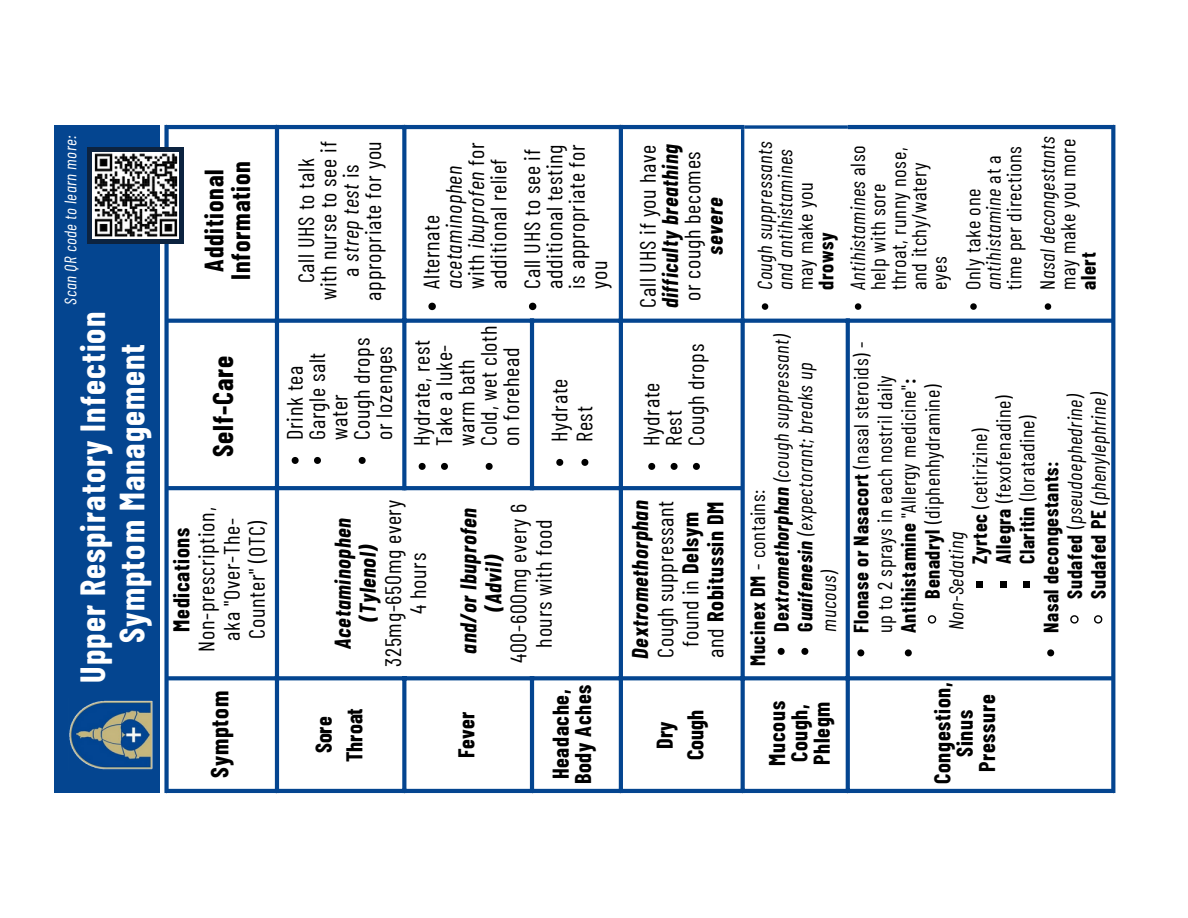
<style>
.page{position:relative;width:1188px;height:918px;background:#fff}
.page>*{position:absolute;margin:0;border:0;box-sizing:border-box;transform-origin:0 0}
.t1{font:700 34.2px/39.2px "Barlow Condensed";letter-spacing:.03em;color:#fff;text-align:center}
.t2{font:700 27.9px "Barlow Condensed";letter-spacing:.03em;color:#000}
.t3{font:700 26.1px/26.5px "Barlow Condensed";letter-spacing:.03em;color:#000;text-align:center}
.t4{font:700 24.15px "Barlow Condensed";letter-spacing:.03em;color:#000}
.t5{font:22.35px/22.4px "Barlow Condensed";letter-spacing:.03em;color:#000}
.t6{font:700 22.35px/22.4px "Barlow Condensed";letter-spacing:.03em;color:#000}
.t7{font:italic 700 22.35px/25.2px "Barlow Condensed";letter-spacing:.03em;color:#000;text-align:center}
.t8{font:700 22.35px/30.8px "Barlow Condensed";color:#000;text-align:center}
.t9{font:20.55px/20.5px "Barlow Condensed";letter-spacing:.03em;color:#000}
.t10{font:italic 20.55px/20.5px "Barlow Condensed";letter-spacing:.03em;color:#000}
.t11{font:20.25px/23.7px "Barlow Condensed";letter-spacing:.03em;color:#000}
.t12{font:italic 20.25px/23.7px "Barlow Condensed";letter-spacing:.03em;color:#000}
.t13{font:700 20.25px "Barlow Condensed";letter-spacing:.03em;color:#000}
.t14{font:italic 16.8px "Barlow Condensed";letter-spacing:.03em;color:#fff}
.s1{font-weight:700}
.s2{font-style:italic}
.s3{font-weight:400;font-style:normal}
.s4{font-weight:700;font-style:italic}
.s5{font-style:normal}
.s6{font-weight:700;font-style:normal}
</style>
<div class="page">
<div style="left:54px;top:125px;width:106px;height:668px;background:#044590"></div>
<img style="left:69px;top:700px;width:84px;height:70px">
<svg style="left:744px;top:125px;width:104px;height:4px"></svg>
<hr style="left:741px;top:129px;width:3px;height:190px;background:#044590">
<hr style="left:169px;top:789px;width:942px;height:4px;background:#044590">
<svg style="left:169px;top:676px;width:942px;height:4px;background:#124f96"></svg>
<svg style="left:169px;top:486px;width:572px;height:4px;background:#074791"></svg>
<svg style="left:169px;top:319px;width:942px;height:4px;background:#114e95"></svg>
<hr style="left:169px;top:125px;width:575px;height:4px;background:#044590">
<hr style="left:848px;top:125px;width:263px;height:4px;background:#044590">
<div style="left:164px;top:125px;width:5px;height:668px;background:#044590"></div>
<hr style="left:275px;top:125px;width:4px;height:668px;background:#044590">
<svg style="left:402px;top:676px;width:4px;height:113px"></svg>
<svg style="left:402px;top:129px;width:4px;height:361px"></svg>
<hr style="left:530px;top:676px;width:4px;height:117px;background:#044590">
<hr style="left:530px;top:319px;width:4px;height:171px;background:#044590">
<hr style="left:619px;top:125px;width:4px;height:668px;background:#044590">
<svg style="left:741px;top:319px;width:4px;height:470px;background:#124f96"></svg>
<svg style="left:846px;top:319px;width:4px;height:470px;background:#0b4a93"></svg>
<svg style="left:1111px;top:125px;width:4px;height:668px;background:#124f96"></svg>
<div style="left:87px;top:147px;width:97px;height:97px;background:linear-gradient(to right,#0c2340,#0c2340)"></div>
<img style="left:93px;top:153px;width:85px;height:85px">
<svg style="left:419px;top:463px;width:7px;height:7px"></svg>
<svg style="left:441px;top:463px;width:7px;height:7px"></svg>
<svg style="left:486px;top:463px;width:7px;height:7px"></svg>
<svg style="left:778px;top:648px;width:7px;height:7px"></svg>
<svg style="left:801px;top:648px;width:7px;height:7px"></svg>
<svg style="left:292px;top:457px;width:7px;height:7px"></svg>
<svg style="left:314px;top:457px;width:7px;height:7px"></svg>
<svg style="left:359px;top:457px;width:7px;height:7px"></svg>
<svg style="left:428px;top:303px;width:8px;height:7px"></svg>
<svg style="left:529px;top:303px;width:7px;height:7px"></svg>
<svg style="left:556px;top:459px;width:7px;height:7px"></svg>
<svg style="left:581px;top:459px;width:7px;height:7px"></svg>
<svg style="left:648px;top:463px;width:7px;height:7px"></svg>
<svg style="left:671px;top:463px;width:7px;height:7px"></svg>
<svg style="left:693px;top:463px;width:7px;height:7px"></svg>
<svg style="left:857px;top:649px;width:7px;height:7px"></svg>
<svg style="left:905px;top:649px;width:7px;height:7px"></svg>
<svg style="left:927px;top:615px;width:10px;height:9px"></svg>
<div style="left:976px;top:581px;width:7px;height:7px;background:#000"></div>
<div style="left:1000px;top:581px;width:7px;height:7px;background:#000"></div>
<div style="left:1023px;top:581px;width:7px;height:7px;background:#000"></div>
<svg style="left:1047px;top:649px;width:7px;height:7px"></svg>
<svg style="left:1070px;top:615px;width:9px;height:9px"></svg>
<svg style="left:1094px;top:615px;width:9px;height:9px"></svg>
<svg style="left:762px;top:303px;width:6px;height:7px"></svg>
<svg style="left:855px;top:303px;width:6px;height:7px"></svg>
<svg style="left:970px;top:303px;width:7px;height:7px"></svg>
<svg style="left:1045px;top:303px;width:6px;height:7px"></svg>
<p class="t14" style="left:60px;top:305px;width:171px;rotate:-90deg">Scan QR code to learn more:</p>
<p class="t1" style="left:72px;top:683px;width:372px;rotate:-90deg">Upper Respiratory Infection<br>Symptom Management</p>
<h4 class="t3" style="left:200px;top:280px;width:121px;rotate:-90deg">Additional<br>Information</h4>
<p class="t2" style="left:205px;top:457px;width:103px;rotate:-90deg">Self-Care</p>
<p class="t5" style="left:168px;top:652px;width:146px;line-height:25.2px;text-align:center;rotate:-90deg"><span class="s1">Medications<br></span>Non-prescription, aka "Over-The-<br>Counter" (OTC)</p>
<p class="t5" style="left:294px;top:301px;width:161px;text-align:center;rotate:-90deg">Call UHS to talk with nurse to see if a <span class="s2">strep test</span> is appropriate for you</p>
<p class="t5" style="left:350px;top:440px;width:103px;rotate:-90deg">Cough drops or lozenges</p>
<p class="t5" style="left:305px;top:440px;width:89px;rotate:-90deg">Gargle salt water</p>
<p class="t5" style="left:283px;top:440px;width:76px;rotate:-90deg">Drink tea</p>
<p class="t5" style="left:419px;top:289px;width:148px;rotate:-90deg">Alternate <span class="s2">acetaminophen </span>with <span class="s2">ibuprofen</span> for additional relief</p>
<p class="t5" style="left:520px;top:289px;width:146px;rotate:-90deg">Call UHS to see if additional testing is appropriate for you</p>
<h4 class="t5" style="left:477px;top:446px;width:122px;rotate:-90deg">Cold, wet cloth on forehead</h4>
<h2 class="t5" style="left:410px;top:446px;width:107px;rotate:-90deg">Hydrate, rest</h2>
<h2 class="t5" style="left:432px;top:446px;width:103px;rotate:-90deg">Take a luke&shy;warm bath</h2>
<p class="t5" style="left:547px;top:442px;width:65px;rotate:-90deg">Hydrate</p>
<h4 class="t5" style="left:572px;top:442px;width:37px;rotate:-90deg">Rest</h4>
<p class="t7" style="left:329px;top:667px;width:168px;rotate:-90deg">Acetaminophen (Tylenol)<br><span class="s3">325mg-650mg every<br>4 hours</span></p>
<p class="t5" style="left:455px;top:663px;width:161px;line-height:25.2px;text-align:center;rotate:-90deg"><span class="s4">and/or Ibuprofen (Advil)<br></span>400-600mg every 6 hours with food</p>
<h3 class="t5" style="left:636px;top:308px;width:166px;text-align:center;rotate:-90deg">Call UHS if you have <span class="s4">difficulty breathing </span>or cough becomes <span class="s4">severe</span></h3>
<p class="t5" style="left:684px;top:446px;width:103px;rotate:-90deg">Cough drops</p>
<p class="t5" style="left:639px;top:446px;width:65px;rotate:-90deg">Hydrate</p>
<h4 class="t5" style="left:662px;top:446px;width:37px;rotate:-90deg">Rest</h4>
<h3 class="t5" style="left:627px;top:659px;width:159px;line-height:25.2px;text-align:center;rotate:-90deg"><span class="s4">Dextromethorphan<br></span>Cough suppressant found in <span class="s1">Delsym </span>and <span class="s1">Robitussin DM</span></h3>
<p class="t10" style="left:754px;top:290px;width:150px;rotate:-90deg">Cough suppressants and antihistamines <span class="s5">may make you </span><span class="s6">drowsy</span></p>
<p class="t9" style="left:847px;top:290px;width:146px;rotate:-90deg"><span class="s2">Antihistamines</span> also help with sore throat, runny nose, and itchy/watery eyes</p>
<p class="t9" style="left:962px;top:290px;width:146px;rotate:-90deg">Only take one <span class="s2">antihistamine</span> at a time per directions</p>
<h3 class="t10" style="left:1036px;top:290px;width:155px;text-align:justify;rotate:-90deg"><span class="s5">N</span>asal decongestants <span class="s5">may make you more </span><span class="s6">alert</span></h3>
<p class="t12" style="left:769px;top:632px;width:299px;rotate:-90deg"><span class="s6">De</span><span class="s1">xtromethorphan</span> (cough suppressant)</p>
<p class="t12" style="left:793px;top:632px;width:270px;rotate:-90deg"><span class="s6">G</span><span class="s1">uaifenesin</span> (expectorant; breaks up mucous)</p>
<h3 class="t11" style="left:745px;top:666px;width:178px;rotate:-90deg"><span class="s1">Mucinex DM</span> - contains:</h3>
<h5 class="t11" style="left:849px;top:633px;width:292px;rotate:-90deg"><span class="s1">Flonase or Nasacort</span> (nasal steroids) - up to 2 sprays in each nostril daily</h5>
<p class="t11" style="left:896px;top:633px;width:256px;rotate:-90deg"><span class="s1">Antihistamine</span> "Allergy medicine"<span class="s1">:</span></p>
<p class="t11" style="left:920px;top:599px;width:215px;rotate:-90deg"><span class="s1">Benadryl</span> (diphenhydramine)</p>
<p class="t12" style="left:1062px;top:599px;width:206px;rotate:-90deg"><span class="s6">Sudafed</span> <span class="s5">(</span>pseudoephedrine)</p>
<p class="t12" style="left:1086px;top:599px;width:208px;rotate:-90deg"><span class="s6">Sudafed PE</span> (phenylephrine)</p>
<p class="t11" style="left:991px;top:564px;width:170px;rotate:-90deg"><span class="s1">Allegra</span> (fexofenadine)</p>
<h5 class="t11" style="left:1015px;top:564px;width:150px;rotate:-90deg"><span class="s1">Claritin</span> (loratadine)</h5>
<p class="t11" style="left:967px;top:564px;width:137px;rotate:-90deg"><span class="s1">Zyrtec</span> (cetirizine)</p>
<p class="t13" style="left:1038px;top:633px;width:173px;rotate:-90deg">Nasal decongestants:</p>
<p class="t12" style="left:944px;top:630px;width:99px;rotate:-90deg">Non-Sedating</p>
<p class="t4" style="left:204px;top:778px;width:88px;rotate:-90deg">Symptom</p>
<p class="t6" style="left:931px;top:784px;width:103px;text-align:center;rotate:-90deg">Congestion,<br>Sinus<br>Pressure</p>
<p class="t6" style="left:549px;top:784px;width:101px;rotate:-90deg">Headache,<br>Body Aches</p>
<p class="t6" style="left:765px;top:766px;width:66px;rotate:-90deg">Mucous<br>Cough,<br>Phlegm</p>
<p class="t8" style="left:307px;top:762px;width:56px;rotate:-90deg">Sore<br>Throat</p>
<p class="t6" style="left:454px;top:758px;width:47px;rotate:-90deg">Fever</p>
<p class="t8" style="left:649px;top:760px;width:52px;rotate:-90deg">Dry<br>Cough</p>
</div>
